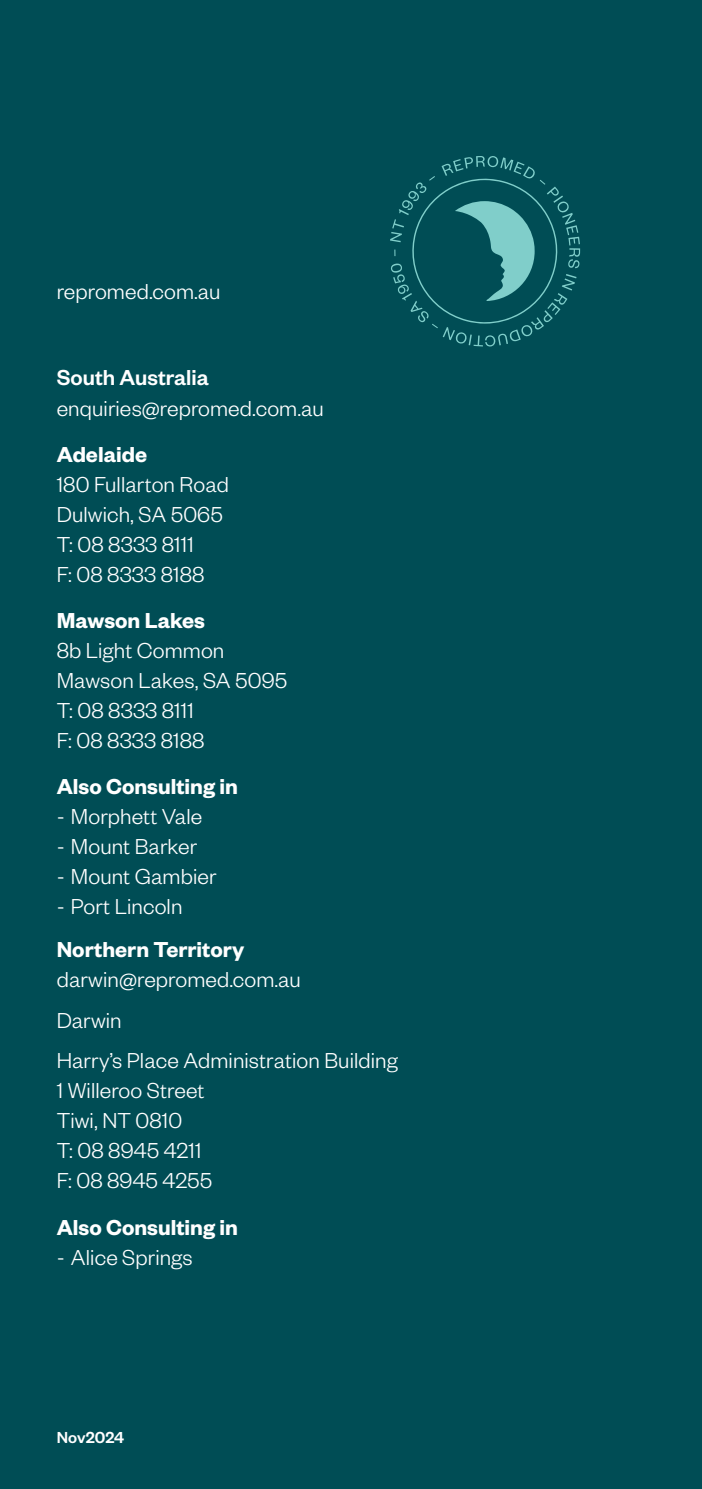
<style>
.page{position:relative;width:702px;height:1489px;background:#fff}
.page>*{position:absolute;margin:0;border:0;box-sizing:border-box;transform-origin:0 0}
.t1{font:300 23.75px/30px "Founders Grotesk";letter-spacing:.005em;color:#fff}
.t2{font:600 23.75px "Founders Grotesk";color:#fff}
.t3{font:500 23.75px "Founders Grotesk";color:#fff}
.t4{font:500 17.5px "Founders Grotesk";letter-spacing:.005em;color:#fff}
</style>
<div class="page">
<div style="left:0;top:0;width:702px;height:1488px;background:#004d55"></div>
<hr style="left:0;top:0;width:1px;height:978px;background:#000">
<svg style="left:390px;top:156px;width:190px;height:190px"></svg>
<p class="t1" style="left:57px;top:275px;width:165px">repromed.com.au</p>
<p class="t3" style="left:57px;top:363px;width:154px">South Australia</p>
<p class="t1" style="left:57px;top:392px;width:268px">enquiries@repromed.com.au</p>
<p class="t2" style="left:57px;top:439px;width:92px">Adelaide</p>
<p class="t1" style="left:57px;top:468px;width:174px">180 Fullarton Road<br>Dulwich, SA 5065<br>T: 08 8333 8111<br>F: 08 8333 8188</p>
<p class="t2" style="left:57px;top:605px;width:150px">Mawson Lakes</p>
<p class="t1" style="left:57px;top:634px;width:232px">8b Light Common<br>Mawson Lakes, SA 5095<br>T: 08 8333 8111<br>F: 08 8333 8188</p>
<p class="t2" style="left:57px;top:771px;width:183px">Also Consulting in</p>
<p class="t1" style="left:57px;top:800px;width:147px">- Morphett Vale</p>
<p class="t1" style="left:57px;top:830px;width:142px">- Mount Barker</p>
<p class="t1" style="left:57px;top:860px;width:161px">- Mount Gambier</p>
<p class="t1" style="left:57px;top:890px;width:127px">- Port Lincoln</p>
<p class="t2" style="left:57px;top:934px;width:189px">Northern Territory</p>
<p class="t1" style="left:57px;top:957px;width:343px;line-height:40.8px">darwin@repromed.com.au<br>Darwin<br>Harry’s Place Administration Building</p>
<p class="t1" style="left:57px;top:1074px;width:157px">1 Willeroo Street<br>Tiwi, NT 0810<br>T: 08 8945 4211<br>F: 08 8945 4255</p>
<p class="t2" style="left:57px;top:1211px;width:183px">Also Consulting in</p>
<p class="t1" style="left:57px;top:1240px;width:137px">- Alice Springs</p>
<p class="t4" style="left:57px;top:1426px;width:69px">Nov2024</p>
</div>
